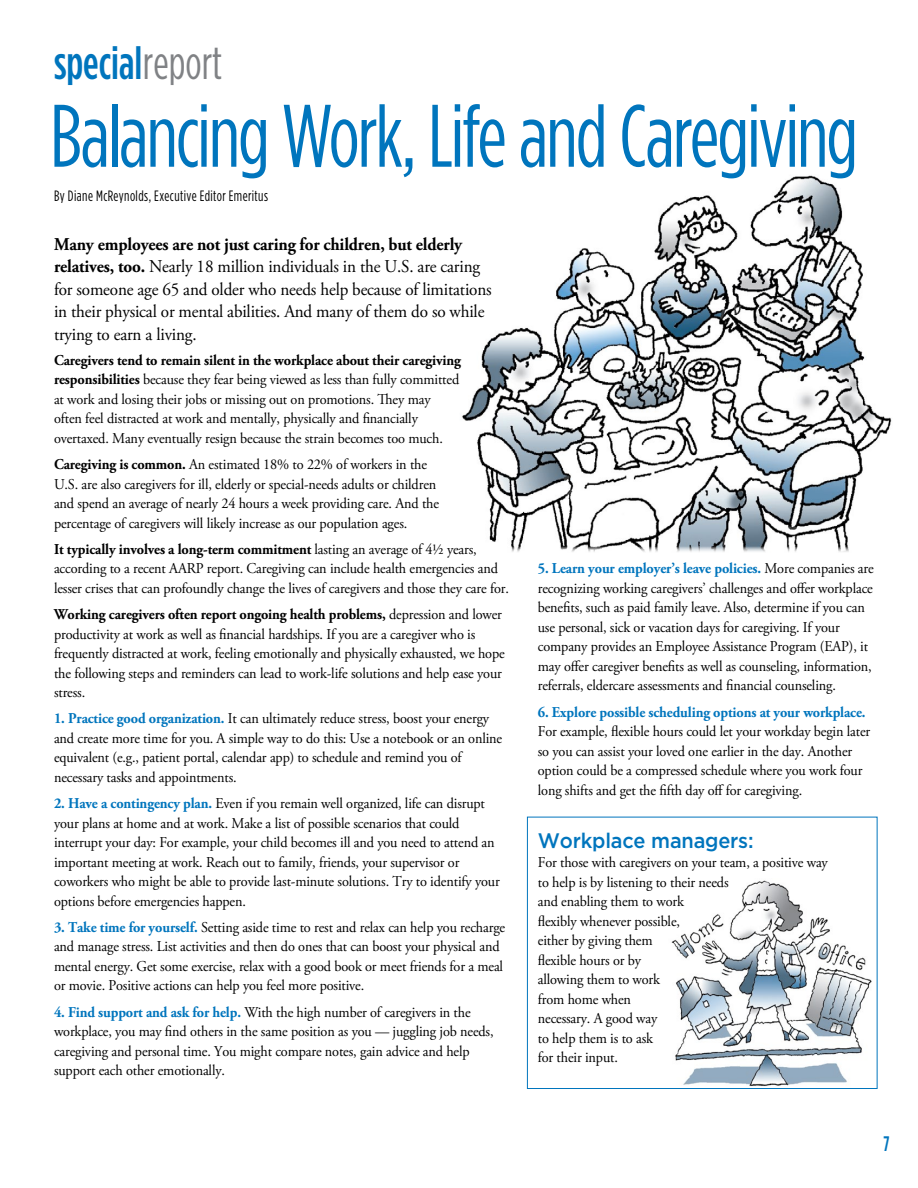
<style>
.page{position:relative;width:918px;height:1188px;background:#fff}
.page>*{position:absolute;margin:0;border:0;box-sizing:border-box;transform-origin:0 0}
.t1{font:88.5px "Gotham Condensed";letter-spacing:-.025em;color:#0075bd;scale:.95 1}
.t2{font:500 46.5px "Gotham Condensed";color:#0075bd;scale:.95 1}
.t3{font:500 21px "Gotham";letter-spacing:-.01em;color:#0075bd;scale:.95 1}
.t4{font:500 21px "Gotham Condensed";color:#0075bd;scale:.95 1}
.t5{font:18px/22.5px "Adobe Garamond Pro";letter-spacing:-.01em;color:#000;scale:.95 1}
.t6{font:15px/19.5px "Adobe Garamond Pro";letter-spacing:-.01em;color:#000;scale:.95 1}
.t7{font:700 15px "Adobe Garamond Pro";letter-spacing:-.01em;color:#0075bd;scale:.95 1}
.t8{font:15px "Gotham Condensed";letter-spacing:.03em;color:#000;scale:.95 1}
.s1{font-weight:400;color:#808285}
.s2{font-weight:700}
.s3{font-weight:700;color:#0075bd}
</style>
<div class="page">
<img style="left:462px;top:175px;width:430px;height:377px">
<img style="left:671px;top:880px;width:201px;height:206px">
<div style="left:527px;top:817px;width:351px;height:272px;border:1px solid #0075bd"></div>
<h2 class="t2" style="left:54px;top:36px;width:179px">special <span class="s1">report</span></h2>
<h1 class="t1" style="left:50px;top:85px;width:852px">Balancing Work, Life and Caregiving</h1>
<p class="t8" style="left:54px;top:187px;width:227px">By Diane McReynolds, Executive Editor Emeritus</p>
<p class="t5" style="left:54px;top:233px;width:462px"><span class="s2">Many employees are not just caring for children, but elderly relatives, too.</span> Nearly 18 million individuals in the U.S. are caring for someone age 65 and older who needs help because of limitations in their physical or mental abilities. And many of them do so while trying to earn a living.</p>
<p class="t6" style="left:54px;top:351px;width:430px"><span class="s2">Caregivers tend to remain silent in the workplace about their caregiving responsibilities</span> because they fear being viewed as less than fully committed at work and losing their jobs or missing out on promotions. They may often feel distracted at work and mentally, physically and financially overtaxed. Many eventually resign because the strain becomes too much.</p>
<p class="t6" style="left:54px;top:455px;width:407px"><span class="s2">Caregiving is common.</span> An estimated 18% to 22% of workers in the U.S. are also caregivers for ill, elderly or special-needs adults or children and spend an average of nearly 24 hours a week providing care. And the percentage of caregivers will likely increase as our population ages.</p>
<p class="t6" style="left:54px;top:540px;width:480px"><span class="s2">It typically involves a long-term commitment</span> lasting an average of 4½ years, according to a recent AARP report. Caregiving can include health emergencies and lesser crises that can profoundly change the lives of caregivers and those they care for.</p>
<p class="t6" style="left:54px;top:605px;width:476px"><span class="s2">Working caregivers often report ongoing health problems,</span> depression and lower productivity at work as well as financial hardships. If you are a caregiver who is frequently distracted at work, feeling emotionally and physically exhausted, we hope the following steps and reminders can lead to work-life solutions and help ease your stress.</p>
<p class="t6" style="left:54px;top:710px;width:473px"><span class="s3">1. Practice good organization.</span> It can ultimately reduce stress, boost your energy and create more time for you. A simple way to do this: Use a notebook or an online equivalent (e.g., patient portal, calendar app) to schedule and remind you of necessary tasks and appointments.</p>
<p class="t6" style="left:54px;top:794px;width:471px"><span class="s3">2. Have a contingency plan.</span> Even if you remain well organized, life can disrupt your plans at home and at work. Make a list of possible scenarios that could interrupt your day: For example, your child becomes ill and you need to attend an important meeting at work. Reach out to family, friends, your supervisor or coworkers who might be able to provide last-minute solutions. Try to identify your options before emergencies happen.</p>
<p class="t6" style="left:54px;top:918px;width:476px"><span class="s3">3. Take time for yourself.</span> Setting aside time to rest and relax can help you recharge and manage stress. List activities and then do ones that can boost your physical and mental energy. Get some exercise, relax with a good book or meet friends for a meal or movie. Positive actions can help you feel more positive.</p>
<p class="t6" style="left:54px;top:1003px;width:464px"><span class="s3">4. Find support and ask for help.</span> With the high number of caregivers in the workplace, you may find others in the same position as you — juggling job needs, caregiving and personal time. You might compare notes, gain advice and help support each other emotionally.</p>
<p class="t6" style="left:538px;top:559px;width:355px"><span class="s3">5. Learn your employer’s leave policies.</span> More companies are recognizing working caregivers’ challenges and offer workplace benefits, such as paid family leave. Also, determine if you can use personal, sick or vacation days for caregiving. If your company provides an Employee Assistance Program (EAP), it may offer caregiver benefits as well as counseling, information, referrals, eldercare assessments and financial counseling.</p>
<p class="t7" style="left:538px;top:703px;width:347px">6. Explore possible scheduling options at your workplace.</p>
<p class="t6" style="left:538px;top:722px;width:352px">For example, flexible hours could let your workday begin later so you can assist your loved one earlier in the day. Another option could be a compressed schedule where you work four long shifts and get the fifth day off for caregiving.</p>
<h3 class="t3" style="left:538px;top:827px;width:229px">Workplace managers:</h3>
<p class="t6" style="left:538px;top:853px;width:307px">For those with caregivers on your team, a positive way to help is by listening to their needs<br>and enabling them to work<br>flexibly whenever possible,<br>either by giving them<br>flexible hours or by<br>allowing them to work<br>from home when<br>necessary. A good way<br>to help them is to ask<br>for their input.</p>
<h3 class="t4" style="left:884px;top:1131px;width:8px">7</h3>
</div>
